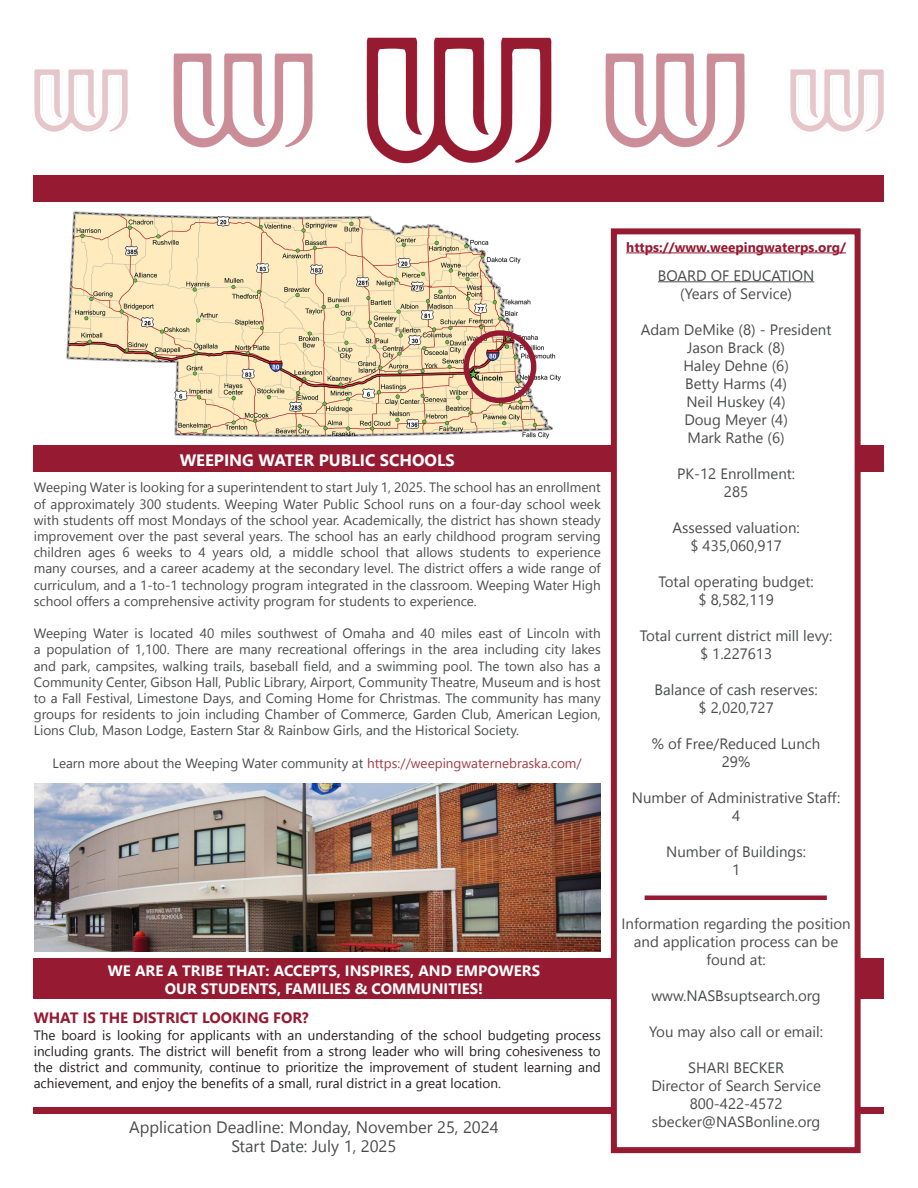
<style>
.page{position:relative;width:918px;height:1188px;background:#fff}
.page>*{position:absolute;margin:0;border:0;box-sizing:border-box;transform-origin:0 0}
.t1{font:16.5px "Leelawadee UI";color:#4b4c4d}
.t2{font:700 16.5px "Leelawadee UI";color:#fff}
.t3{font:15px/18px "Leelawadee UI";color:#4b4c4d;text-align:center}
.t4{font:700 15px/18px "Leelawadee UI";color:#fff;text-align:center}
.t5{font:700 15px "Leelawadee UI";color:#961a31}
.t6{font:13.5px/16.2px "Leelawadee UI";color:#4b4c4d;text-align:justify}
.t7{font:13.5px/16.2px "Leelawadee UI";color:#231f20;text-align:justify}
.t8{font:700 13.5px "Leelawadee UI";color:#961a31}
.s1{color:#a23c43}
</style>
<div class="page">
<div style="left:34px;top:1107px;width:850px;height:7px;background:#961a31"></div>
<div style="left:34px;top:958px;width:850px;height:41px;background:#961a31"></div>
<div style="left:34px;top:446px;width:850px;height:26px;background:#961a31"></div>
<svg style="left:608px;top:228px;width:256px;height:926px"></svg>
<hr style="left:626px;top:252px;width:220px;height:1px;background:#961a31">
<hr style="left:658px;top:281px;width:156px;height:1px;background:#4b4c4d">
<div style="left:645px;top:895px;width:182px;height:5px;background:#961a31"></div>
<img style="left:66px;top:211px;width:495px;height:228px">
<div style="left:463px;top:330px;width:73px;height:73px;border:5px solid #961a31;border-radius:50%"></div>
<div style="left:34px;top:176px;width:850px;height:26px;background:#961a31"></div>
<img style="left:366px;top:37px;width:186px;height:127px">
<img style="left:34px;top:69px;width:94px;height:65px">
<img style="left:790px;top:69px;width:94px;height:65px">
<img style="left:605px;top:53px;width:140px;height:95px">
<img style="left:173px;top:53px;width:140px;height:95px">
<img style="left:34px;top:783px;width:566px;height:169px">
<p class="t2" style="left:180px;top:448px;width:276px">WEEPING WATER PUBLIC SCHOOLS</p>
<p class="t6" style="left:34px;top:479px;width:569px">Weeping Water is looking for a superintendent to start July 1, 2025. The school has an enrollment of approximately 300 students. Weeping Water Public School runs on a four-day school week with students off most Mondays of the school year. Academically, the district has shown steady improvement over the past several years. The school has an early childhood program serving children ages 6 weeks to 4 years old, a middle school that allows students to experience many courses, and a career academy at the secondary level. The district offers a wide range of curriculum, and a 1-to-1 technology program integrated in the classroom. Weeping Water High school offers a comprehensive activity program for students to experience.</p>
<p class="t6" style="left:34px;top:625px;width:569px">Weeping Water is located 40 miles southwest of Omaha and 40 miles east of Lincoln with a population of 1,100. There are many recreational offerings in the area including city lakes and park, campsites, walking trails, baseball field, and a swimming pool. The town also has a Community Center, Gibson Hall, Public Library, Airport, Community Theatre, Museum and is host to a Fall Festival, Limestone Days, and Coming Home for Christmas. The community has many groups for residents to join including Chamber of Commerce, Garden Club, American Legion, Lions Club, Mason Lodge, Eastern Star &amp; Rainbow Girls, and the Historical Society.</p>
<p class="t6" style="left:53px;top:754px;width:531px">Learn more about the Weeping Water community at <span class="s1">https://weepingwaternebraska.com/</span></p>
<p class="t4" style="left:108px;top:961px;width:434px">WE ARE A TRIBE THAT: ACCEPTS, INSPIRES, AND EMPOWERS<br>OUR STUDENTS, FAMILIES &amp; COMMUNITIES!</p>
<p class="t5" style="left:34px;top:1007px;width:277px">WHAT IS THE DISTRICT LOOKING FOR?</p>
<p class="t7" style="left:34px;top:1026px;width:569px">The board is looking for applicants with an understanding of the school budgeting process including grants. The district will benefit from a strong leader who will bring cohesiveness to the district and community, continue to prioritize the improvement of student learning and achievement, and enjoy the benefits of a small, rural district in a great location.</p>
<p class="t1" style="left:129px;top:1115px;width:371px">Application Deadline: Monday, November 25, 2024</p>
<p class="t1" style="left:231px;top:1135px;width:166px">Start Date: July 1, 2025</p>
<p class="t8" style="left:626px;top:237px;width:221px">https://www.weepingwaterps.org/</p>
<p class="t3" style="left:658px;top:265px;width:158px">BOARD OF EDUCATION</p>
<p class="t3" style="left:680px;top:283px;width:113px">(Years of Service)</p>
<p class="t3" style="left:641px;top:319px;width:192px">Adam DeMike (8) - President</p>
<p class="t3" style="left:687px;top:337px;width:99px">Jason Brack (8)</p>
<p class="t3" style="left:683px;top:355px;width:107px">Haley Dehne (6)</p>
<p class="t3" style="left:685px;top:373px;width:103px">Betty Harms (4)</p>
<p class="t3" style="left:686px;top:391px;width:101px">Neil Huskey (4)</p>
<p class="t3" style="left:684px;top:409px;width:105px">Doug Meyer (4)</p>
<p class="t3" style="left:688px;top:427px;width:99px">Mark Rathe (6)</p>
<p class="t3" style="left:677px;top:463px;width:120px">PK-12 Enrollment:</p>
<p class="t3" style="left:724px;top:481px;width:26px">285</p>
<p class="t3" style="left:672px;top:517px;width:129px">Assessed valuation:</p>
<p class="t3" style="left:690px;top:535px;width:93px">$ 435,060,917</p>
<p class="t3" style="left:659px;top:571px;width:157px">Total operating budget:</p>
<p class="t3" style="left:698px;top:589px;width:77px">$ 8,582,119</p>
<p class="t3" style="left:640px;top:625px;width:194px">Total current district mill levy:</p>
<p class="t3" style="left:700px;top:643px;width:74px">$ 1.227613</p>
<p class="t3" style="left:655px;top:679px;width:165px">Balance of cash reserves:</p>
<p class="t3" style="left:698px;top:697px;width:77px">$ 2,020,727</p>
<p class="t3" style="left:652px;top:733px;width:170px">% of Free/Reduced Lunch</p>
<p class="t3" style="left:722px;top:751px;width:30px">29%</p>
<p class="t3" style="left:632px;top:787px;width:210px">Number of Administrative Staff:</p>
<p class="t3" style="left:732px;top:805px;width:10px">4</p>
<p class="t3" style="left:666px;top:841px;width:141px">Number of Buildings:</p>
<p class="t3" style="left:732px;top:859px;width:10px">1</p>
<p class="t3" style="left:622px;top:913px;width:231px">Information regarding the position and application process can be found at:</p>
<p class="t3" style="left:651px;top:985px;width:171px">www.NASBsuptsearch.org</p>
<p class="t3" style="left:649px;top:1021px;width:175px">You may also call or email:</p>
<p class="t3" style="left:688px;top:1057px;width:98px">SHARI BECKER</p>
<p class="t3" style="left:651px;top:1075px;width:171px">Director of Search Service</p>
<p class="t3" style="left:690px;top:1093px;width:94px">800-422-4572</p>
<p class="t3" style="left:652px;top:1111px;width:170px">sbecker@NASBonline.org</p>
</div>
